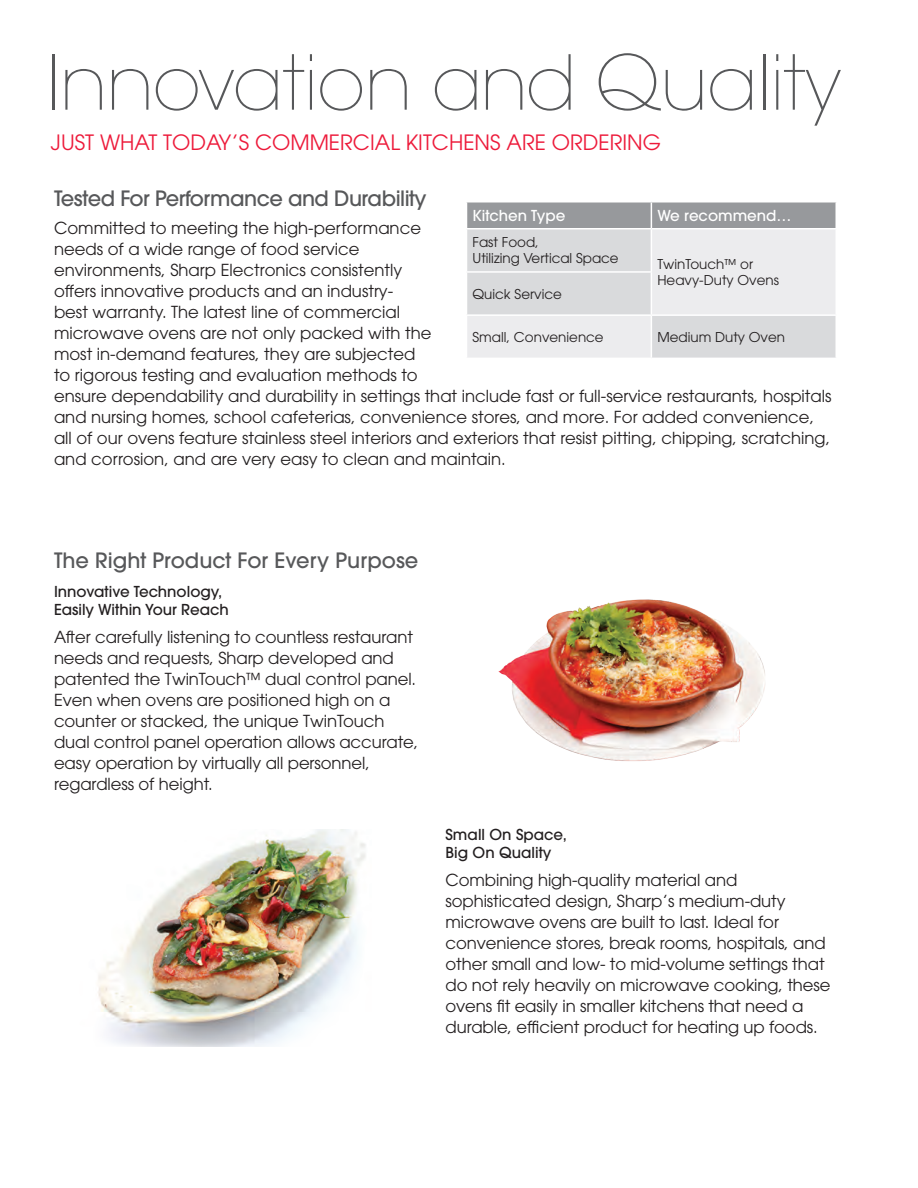
<style>
.page{position:relative;width:918px;height:1188px;background:#fff}
.page>*{position:absolute;margin:0;border:0;box-sizing:border-box;transform-origin:0 0}
.Heading_1{font:200 75px "ITC Avant Garde Std";letter-spacing:-.01em;color:#57585a}
.Heading_1_Sub{font:21px "ITC Avant Garde Std";color:#ed1a3a}
.Heading_3{font:500 21px "ITC Avant Garde Std";letter-spacing:-.02em;color:#57585a}
.Heading_3-2{font:500 21px "ITC Avant Garde Std";color:#57585a}
.Body_copy{font:16.5px/21px "ITC Avant Garde Std";letter-spacing:-.005em;color:#231f20}
.Heading_4{font:500 15px/18px "ITC Avant Garde Std";color:#231f20}
.t1{font:500 15px "ITC Avant Garde Std";color:#fff}
.t2{font:13.5px/16.2px "ITC Avant Garde Std";color:#231f20}
</style>
<div class="page">
<img style="left:98px;top:829px;width:268px;height:217px">
<svg style="left:467px;top:230px;width:369px;height:128px;fill:#ececee"></svg>
<div style="left:466px;top:202px;width:370px;height:26px;background:#97999c"></div>
<hr style="left:651px;top:229px;width:1px;height:42px;background:#fff">
<hr style="left:466px;top:271px;width:186px;height:2px;background:#fff">
<hr style="left:651px;top:273px;width:1px;height:41px;background:#fff">
<hr style="left:466px;top:314px;width:185px;height:2px;background:#fff">
<hr style="left:651px;top:314px;width:186px;height:2px;background:#fff">
<hr style="left:651px;top:316px;width:1px;height:42px;background:#fff">
<img style="left:498px;top:599px;width:267px;height:162px">
<p class="Heading_1" style="left:46px;top:37px;width:796px">Innovation and Quality</p>
<p class="Heading_1_Sub" style="left:51px;top:130px;width:612px">JUST WHAT TODAY’S COMMERCIAL KITCHENS ARE ORDERING</p>
<p class="Heading_3" style="left:54px;top:185px;width:374px">Tested For Performance and Durability</p>
<p class="Body_copy" style="left:54px;top:217px;width:779px">Committed to meeting the high-performance<br>needs of a wide range of food service<br>environments, Sharp Electronics consistently<br>offers innovative products and an industry-<br>best warranty. The latest line of commercial<br>microwave ovens are not only packed with the<br>most in-demand features, they are subjected<br>to rigorous testing and evaluation methods to<br>ensure dependability and durability in settings that include fast or full-service restaurants, hospitals and nursing homes, school cafeterias, convenience stores, and more. For added convenience, all of our ovens feature stainless steel interiors and exteriors that resist pitting, chipping, scratching, and corrosion, and are very easy to clean and maintain.</p>
<p class="t1" style="left:472px;top:206px;width:94px">Kitchen Type</p>
<p class="t1" style="left:657px;top:206px;width:136px">We recommend…</p>
<p class="t2" style="left:472px;top:234px;width:148px">Fast Food,<br>Utilizing Vertical Space</p>
<p class="t2" style="left:657px;top:256px;width:123px">TwinTouch™ or<br>Heavy-Duty Ovens</p>
<p class="t2" style="left:472px;top:285px;width:91px">Quick Service</p>
<p class="t2" style="left:472px;top:329px;width:133px">Small, Convenience</p>
<p class="t2" style="left:657px;top:329px;width:129px">Medium Duty Oven</p>
<p class="Heading_3-2" style="left:54px;top:547px;width:366px">The Right Product For Every Purpose</p>
<p class="Heading_4" style="left:54px;top:583px;width:176px">Innovative Technology,<br>Easily Within Your Reach</p>
<p class="Body_copy" style="left:54px;top:626px;width:366px">After carefully listening to countless restaurant needs and requests, Sharp developed and patented the TwinTouch™ dual control panel.<br>Even when ovens are positioned high on a counter or stacked, the unique TwinTouch dual control panel operation allows accurate, easy operation by virtually all personnel, regardless of height.</p>
<p class="Heading_4" style="left:446px;top:826px;width:123px">Small On Space,<br>Big On Quality</p>
<p class="Body_copy" style="left:446px;top:869px;width:387px">Combining high-quality material and sophisticated design, Sharp’s medium-duty microwave ovens are built to last. Ideal for convenience stores, break rooms, hospitals, and other small and low- to mid-volume settings that do not rely heavily on microwave cooking, these ovens fit easily in smaller kitchens that need a durable, efficient product for heating up foods.</p>
</div>
